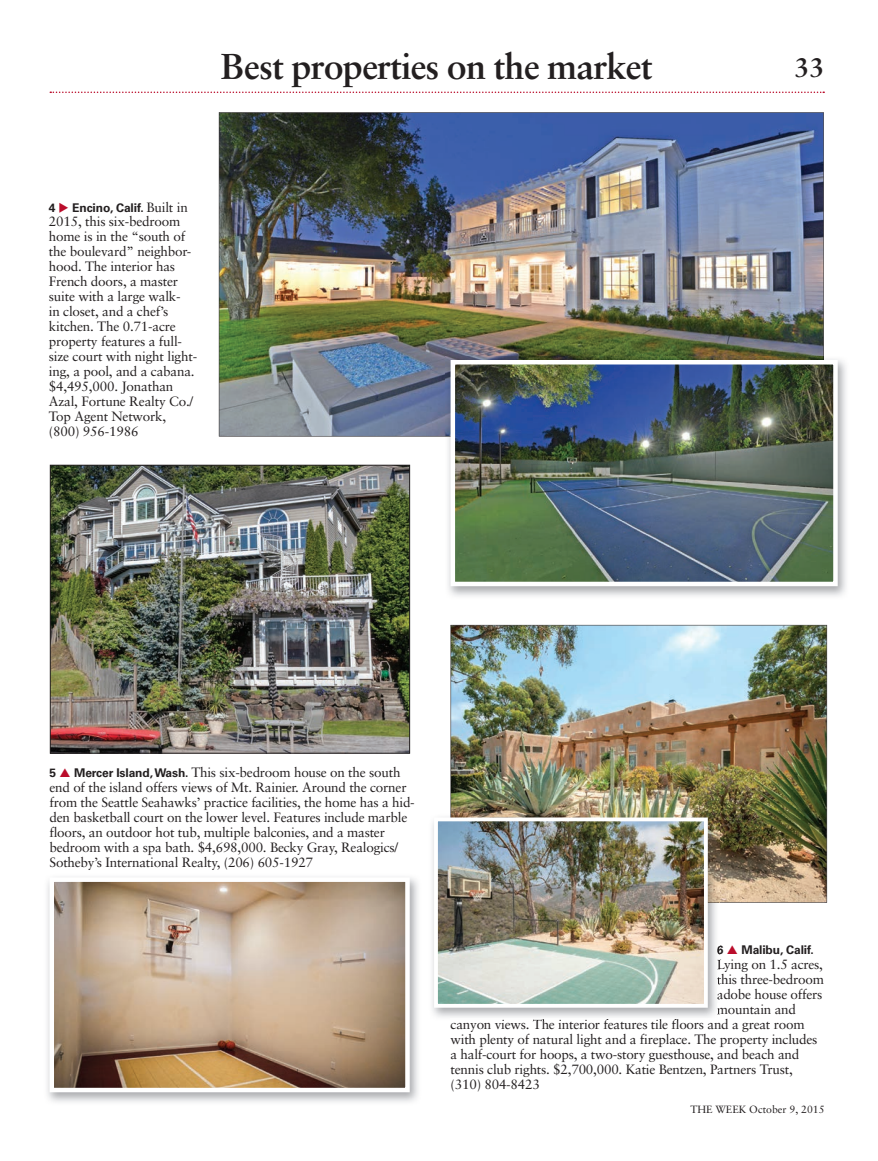
<style>
.page{position:relative;width:878px;height:1161px;background:#fff}
.page>*{position:absolute;margin:0;border:0;box-sizing:border-box;transform-origin:0 0}
.t1{font:700 36px "Sabon";letter-spacing:-.025em;color:#231f20}
.t2{font:700 27px "Sabon";color:#231f20}
.t3{font:13.5px/15px "Sabon";letter-spacing:-.015em;color:#231f20}
.t4{font:700 12px "Univers LT Std";letter-spacing:-.01em;color:#231f20}
.t5{font:10.5px "Sabon";color:#231f20}
.s1{color:#ba0d2b}
.s2{font-family:"Sabon";font-weight:400;font-size:13.5px}
.s3{font-family:"Univers LT Std";font-weight:700;font-size:12px}
</style>
<div class="page">
<svg style="left:50px;top:92px;width:774px;height:1px"></svg>
<img style="left:219px;top:112px;width:604px;height:324px">
<img style="left:450px;top:625px;width:377px;height:278px">
<img style="left:52px;top:467px;width:355px;height:284px">
<div style="left:50px;top:465px;width:359px;height:288px;border:1px solid #231f20"></div>
<img style="left:432px;top:822px;width:287px;height:195px">
<svg style="left:717px;top:946px;width:2px;height:8px"></svg>
<svg style="left:717px;top:960px;width:2px;height:55px"></svg>
<img style="left:502px;top:1019px;width:177px;height:2px">
<img style="left:450px;top:814px;width:269px;height:89px">
<img style="left:439px;top:822px;width:263px;height:181px">
<div style="left:434px;top:817px;width:273px;height:191px;border:4px solid #fff"></div>
<img style="left:47px;top:877px;width:371px;height:225px">
<img style="left:55px;top:882px;width:350px;height:205px">
<div style="left:50px;top:877px;width:360px;height:215px;border:4px solid #fff"></div>
<img style="left:445px;top:356px;width:401px;height:240px">
<img style="left:445px;top:356px;width:378px;height:80px">
<img style="left:455px;top:365px;width:377px;height:216px">
<div style="left:450px;top:360px;width:387px;height:226px;border:4px solid #fff"></div>
<h1 class="t1" style="left:221px;top:44px;width:433px">Best properties on the market</h1>
<p class="t4" style="left:49px;top:200px;width:140px">4 <span class="s1">◆</span> Encino, Calif. <span class="s2">Built in</span></p>
<p class="t3" style="left:49px;top:214px;width:150px">2015, this six-bedroom home is in the “south of the boulevard” neighbor&shy;hood. The interior has<br>French doors, a master suite with a large walk-<br>in closet, and a chef’s kitchen. The 0.71-acre property features a full&shy;size court with night light&shy;ing, a pool, and a cabana. $4,495,000. Jonathan<br>Azal, Fortune Realty Co./<br>Top Agent Network, (800) 956-1986</p>
<p class="t3" style="left:50px;top:765px;width:367px;text-indent:25px"><span class="s3">Mercer Island, Wash.</span> This six-bedroom house on the south end of the island offers views of Mt. Rainier. Around the corner from the Seattle Seahawks’ practice facilities, the home has a hid&shy;den basketball court on the lower level. Features include marble floors, an outdoor hot tub, multiple balconies, and a master bedroom with a spa bath. $4,698,000. Becky Gray, Realogics/ Sotheby’s International Realty, (206) 605-1927</p>
<p class="t4" style="left:50px;top:766px;width:8px">5</p>
<h2 class="t2" style="left:794px;top:50px;width:32px">33</h2>
<p class="t4" style="left:716px;top:943px;width:8px">6</p>
<p class="t4" style="left:741px;top:943px;width:74px">Malibu, Calif.</p>
<p class="t3" style="left:716px;top:957px;width:108px">Lying on 1.5 acres,</p>
<p class="t3" style="left:716px;top:972px;width:109px">this three- bedroom</p>
<p class="t3" style="left:716px;top:987px;width:107px">adobe house offers</p>
<p class="t3" style="left:716px;top:1002px;width:81px">mountain and</p>
<p class="t3" style="left:450px;top:1017px;width:355px">canyon views. The interior features tile floors and a great room</p>
<p class="t3" style="left:450px;top:1032px;width:368px">with plenty of natural light and a fireplace. The property includes</p>
<p class="t3" style="left:450px;top:1047px;width:350px">a half-court for hoops, a two-story guesthouse, and beach and</p>
<p class="t3" style="left:450px;top:1062px;width:344px">tennis club rights. $2,700,000. Katie Bentzen, Partners Trust,</p>
<p class="t3" style="left:450px;top:1077px;width:91px">(310) 804-8423</p>
<p class="t5" style="left:690px;top:1103px;width:136px">THE WEEK October 9, 2015</p>
</div>
